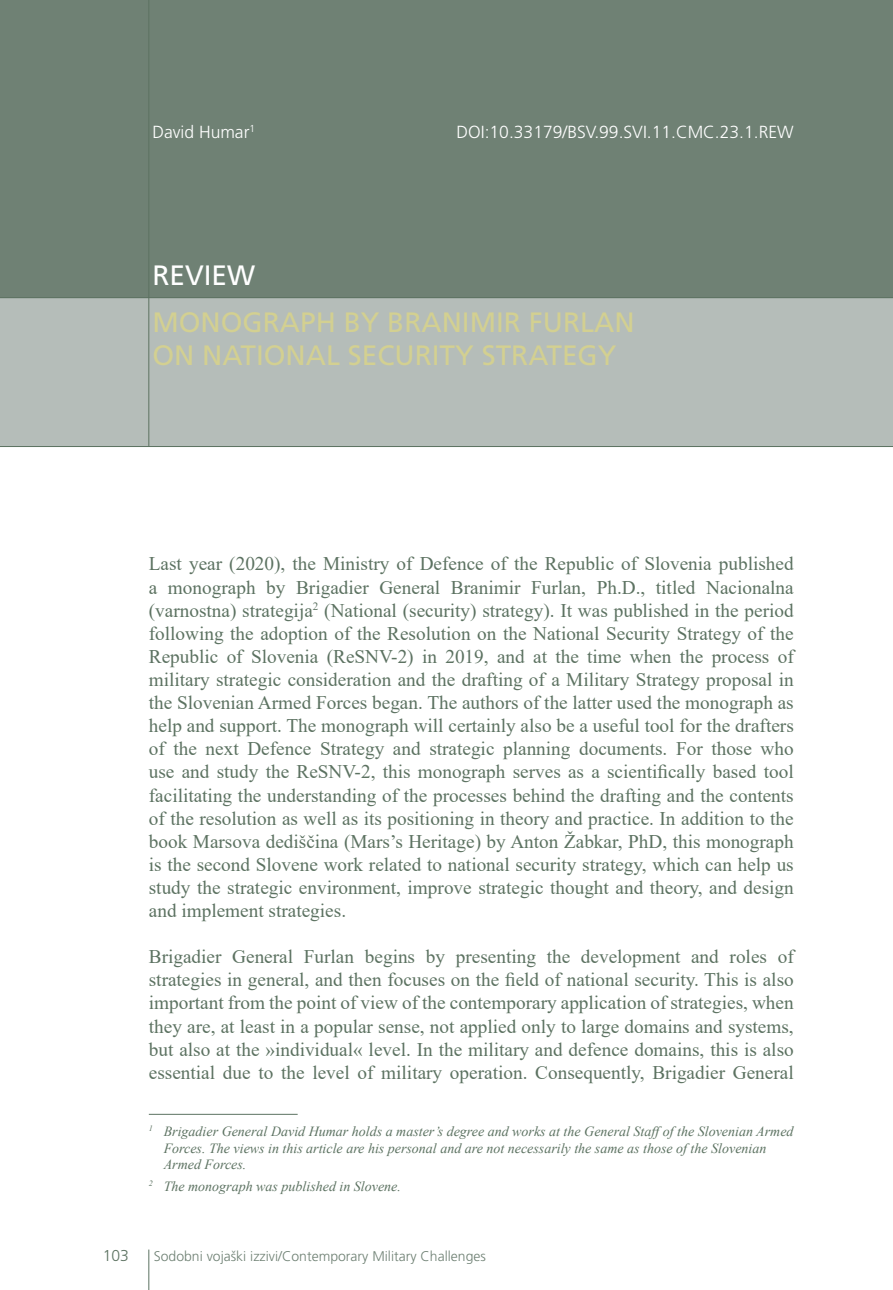
<style>
.page{position:relative;width:893px;height:1290px;background:#fff}
.page>*{position:absolute;margin:0;border:0;box-sizing:border-box;transform-origin:0 0}
.t1{font:28px/33.6px "Frutiger CE";color:#d3d091}
.t2{font:28px "Frutiger CE";color:#fff}
.t3{font:19.25px/23.1px "Times New Roman";color:#5c7261;text-align:justify}
.t4{font:300 17.5px "Frutiger CE";color:#fff}
.t5{font:300 15.75px "Frutiger CE";color:#5c7261}
.t6{font:italic 14px/16.6px "Times New Roman";color:#5c7261}
.t7{font:300 14px "Frutiger CE";color:#6f8174}
</style>
<div class="page">
<hr style="left:148px;top:1249px;width:1px;height:41px;background:#5c7261">
<div style="left:0;top:0;width:893px;height:298px;background:#6f8174"></div>
<div style="left:0;top:298px;width:893px;height:148px;background:#b5bdb9"></div>
<hr style="left:0;top:297px;width:893px;height:1px;background:#5c7261">
<hr style="left:0;top:446px;width:893px;height:1px;background:#5c7261">
<hr style="left:148px;top:0;width:1px;height:446px;background:#5c7261">
<hr style="left:149px;top:1114px;width:149px;height:1px;background:#5c7261">
<p class="t4" style="left:152px;top:122px;width:104px">David Humar<sup>1</sup></p>
<h1 class="t2" style="left:152px;top:259px;width:104px">REVIEW</h1>
<p class="t4" style="left:456px;top:122px;width:339px">DOI:10.33179/BSV.99.SVI.11.CMC.23.1.REW</p>
<h1 class="t1" style="left:152px;top:305px;width:484px">MONOGRAPH BY BRANIMIR FURLAN<br>ON NATIONAL SECURITY STRATEGY</h1>
<p class="t3" style="left:149px;top:552px;width:646px">Last year (2020), the Ministry of Defence of the Republic of Slovenia published a monograph by Brigadier General Branimir Furlan, Ph.D., titled Nacionalna (varnostna) strategija<sup>2</sup> (National (security) strategy). It was published in the period following the adoption of the Resolution on the National Security Strategy of the Republic of Slovenia (ReSNV-2) in 2019, and at the time when the process of military strategic consideration and the drafting of a Military Strategy proposal in the Slovenian Armed Forces began. The authors of the latter used the monograph as help and support. The monograph will certainly also be a useful tool for the drafters of the next Defence Strategy and strategic planning documents. For those who use and study the ReSNV-2, this monograph serves as a scientifically based tool facilitating the understanding of the processes behind the drafting and the contents of the resolution as well as its positioning in theory and practice. In addition to the book Marsova dediščina (Mars’s Heritage) by Anton Žabkar, PhD, this monograph is the second Slovene work related to national security strategy, which can help us study the strategic environment, improve strategic thought and theory, and design and implement strategies.</p>
<p class="t3" style="left:149px;top:944px;width:646px">Brigadier General Furlan begins by presenting the development and roles of strategies in general, and then focuses on the field of national security. This is also important from the point of view of the contemporary application of strategies, when they are, at least in a popular sense, not applied only to large domains and systems, but also at the »individual« level. In the military and defence domains, this is also essential due to the level of military operation. Consequently, Brigadier General</p>
<p class="t6" style="left:164px;top:1122px;width:631px;text-indent:-15px"><sup>1</sup> Brigadier General David Humar holds a master’s degree and works at the General Staffof the Slovenian Armed<br>Forces. The views in this article are his personal and are not necessarily the same as those of the Slovenian<br>Armed Forces.</p>
<p class="t6" style="left:149px;top:1177px;width:254px"><sup>2</sup> The monograph was published in Slovene.</p>
<p class="t5" style="left:103px;top:1246px;width:28px">103</p>
<p class="t7" style="left:154px;top:1247px;width:334px">Sodobni vojaški izzivi/Contemporary Military Challenges</p>
</div>
